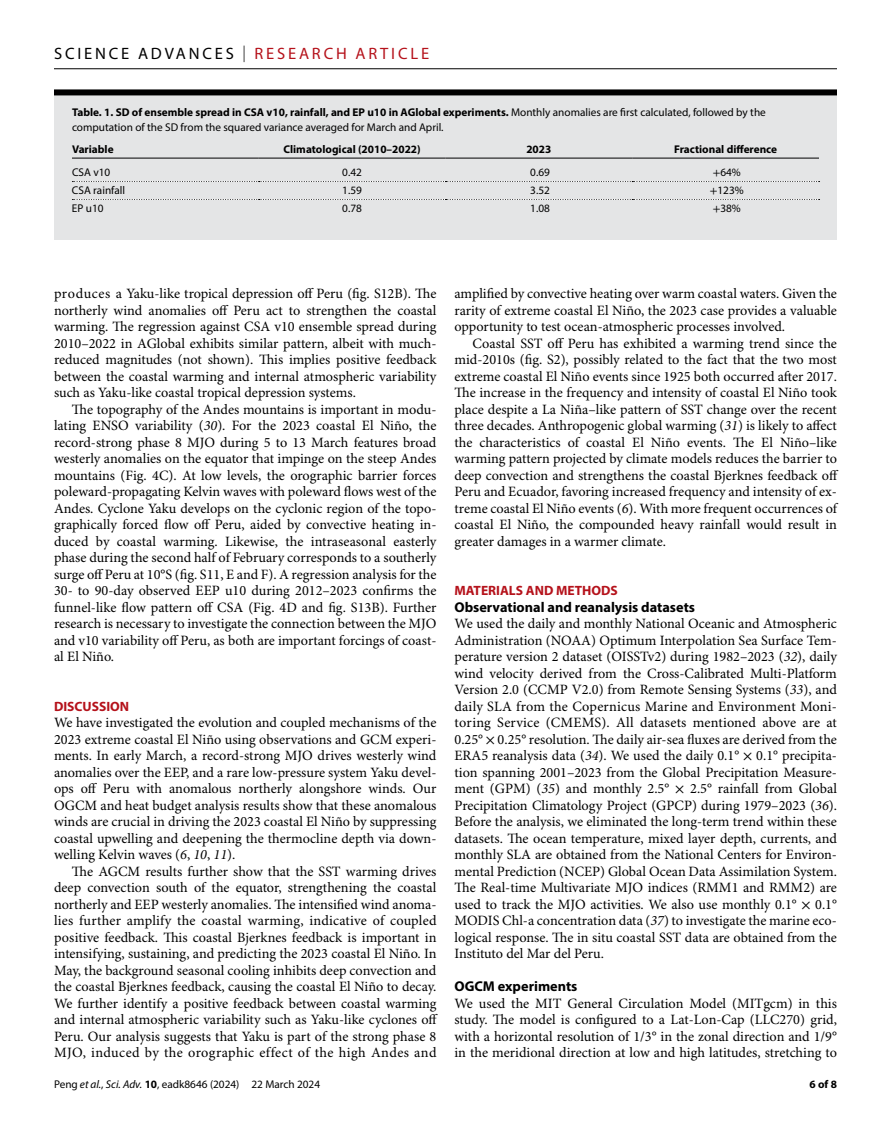
<style>
.page{position:relative;width:891px;height:1134px;background:#fff}
.page>*{position:absolute;margin:0;border:0;box-sizing:border-box;transform-origin:0 0}
.t1{font:16.5px "Myriad Pro";letter-spacing:.17em;color:#000}
.t2{font:14.25px/16.5px "Minion Pro";color:#000;text-align:justify}
.t3{font:700 14.25px "Myriad Pro";color:#000}
.t4{font:700 13.5px "Myriad Pro";color:#b5121b}
.t5{font:11.25px/14.2px "Myriad Pro";color:#000}
.t6{font:700 11.25px "Myriad Pro";color:#000}
.s1{font-weight:300}
.s2{color:#b5121b}
.s3{font-weight:700}
.s4{font-family:"STIX"}
.s5{font-style:italic}
</style>
<div class="page">
<hr style="left:54px;top:68px;width:783px;height:1px;background:#000">
<div style="left:54px;top:90px;width:783px;height:150px;background:#e4e5e6"></div>
<div style="left:54px;top:89px;width:783px;height:6px;background:#000"></div>
<hr style="left:72px;top:158px;width:187px;height:1px;background:#000">
<hr style="left:259px;top:158px;width:187px;height:1px;background:#000">
<hr style="left:446px;top:158px;width:186px;height:1px;background:#000">
<hr style="left:632px;top:158px;width:187px;height:1px;background:#000">
<svg style="left:72px;top:181px;width:748px;height:1px"></svg>
<svg style="left:72px;top:199px;width:748px;height:1px"></svg>
<p class="t1" style="left:54px;top:44px;width:376px">Science Adva nces <span class="s1">|</span> <span class="s2">Resear ch Ar ticle</span></p>
<p class="t5" style="left:72px;top:105px;width:695px"><span class="s3">Table. 1. SD of ensemble spread in CSA v10, rainfall, and EP u10 in AGlobal experiments.</span> Monthly anomalies are first calculated, followed by the computation of the SD from the squared variance averaged for March and April.</p>
<p class="t6" style="left:72px;top:142px;width:43px">Variable</p>
<p class="t6" style="left:283px;top:142px;width:139px">Climatological (2010–2022)</p>
<p class="t6" style="left:526px;top:142px;width:26px">2023</p>
<p class="t6" style="left:674px;top:142px;width:105px">Fractional difference</p>
<p class="t5" style="left:72px;top:165px;width:40px">CSA v10</p>
<p class="t5" style="left:342px;top:165px;width:21px">0.42</p>
<p class="t5" style="left:530px;top:165px;width:21px">0.69</p>
<p class="t5" style="left:713px;top:165px;width:30px"><span class="s4">+</span>64%</p>
<p class="t5" style="left:72px;top:183px;width:55px">CSA rainfall</p>
<p class="t5" style="left:342px;top:183px;width:21px">1.59</p>
<p class="t5" style="left:530px;top:183px;width:21px">3.52</p>
<p class="t5" style="left:710px;top:183px;width:35px"><span class="s4">+</span>123%</p>
<p class="t5" style="left:72px;top:201px;width:33px">EP u10</p>
<p class="t5" style="left:342px;top:201px;width:21px">0.78</p>
<p class="t5" style="left:530px;top:201px;width:21px">1.08</p>
<p class="t5" style="left:713px;top:201px;width:30px"><span class="s4">+</span>38%</p>
<p class="t2" style="left:54px;top:286px;width:384px">produces a Yaku-like tropical depression off Peru (fig. S12B). The northerly wind anomalies off Peru act to strengthen the coastal warming. The regression against CSA v10 ensemble spread during 2010–2022 in AGlobal exhibits similar pattern, albeit with much&shy;reduced magnitudes (not shown). This implies positive feedback between the coastal warming and internal atmospheric variability such as Yaku-like coastal tropical depression systems.</p>
<p class="t2" style="left:54px;top:402px;width:384px;text-indent:18px">The topography of the Andes mountains is important in modu&shy;lating ENSO variability (<span class="s5">30</span>). For the 2023 coastal El Niño, the record-strong phase 8 MJO during 5 to 13 March features broad westerly anomalies on the equator that impinge on the steep Andes mountains (Fig. 4C). At low levels, the orographic barrier forces poleward-propagating Kelvin waves with poleward flows west of the Andes. Cyclone Yaku develops on the cyclonic region of the topo&shy;graphically forced flow off Peru, aided by convective heating in&shy;duced by coastal warming. Likewise, the intraseasonal easterly phase during the second half of February corresponds to a southerly surge off Peru at 10°S (fig. S11, E and F). A regression analysis for the 30- to 90-day observed EEP u10 during 2012–2023 confirms the funnel-like flow pattern off CSA (Fig. 4D and fig. S13B). Further research is necessary to investigate the connection between the MJO and v10 variability off Peru, as both are important forcings of coast&shy;al El Niño.</p>
<p class="t4" style="left:54px;top:697px;width:77px">DISCUSSION</p>
<p class="t2" style="left:54px;top:715px;width:384px">We have investigated the evolution and coupled mechanisms of the 2023 extreme coastal El Niño using observations and GCM experi&shy;ments. In early March, a record-strong MJO drives westerly wind anomalies over the EEP, and a rare low-pressure system Yaku devel&shy;ops off Peru with anomalous northerly alongshore winds. Our OGCM and heat budget analysis results show that these anomalous winds are crucial in driving the 2023 coastal El Niño by suppressing coastal upwelling and deepening the thermocline depth via down&shy;welling Kelvin waves (<span class="s5">6</span>, <span class="s5">10</span>, <span class="s5">11</span>).</p>
<p class="t2" style="left:54px;top:864px;width:385px;text-indent:18px">The AGCM results further show that the SST warming drives deep convection south of the equator, strengthening the coastal northerly and EEP westerly anomalies. The intensified wind anoma&shy;lies further amplify the coastal warming, indicative of coupled positive feedback. This coastal Bjerknes feedback is important in intensifying, sustaining, and predicting the 2023 coastal El Niño. In May, the background seasonal cooling inhibits deep convection and the coastal Bjerknes feedback, causing the coastal El Niño to decay.<br>We further identify a positive feedback between coastal warming and internal atmospheric variability such as Yaku-like cyclones off Peru. Our analysis suggests that Yaku is part of the strong phase 8<br>MJO, induced by the orographic effect of the high Andes and</p>
<p class="t5" style="left:54px;top:1076px;width:268px">Peng <span class="s5">et al.</span>, <span class="s5">Sci. Adv.</span> <span class="s3">10</span>, eadk8646 (2024) 22 March 2024</p>
<p class="t2" style="left:454px;top:286px;width:384px">amplified by convective heating over warm coastal waters. Given the rarity of extreme coastal El Niño, the 2023 case provides a valuable opportunity to test ocean-atmospheric processes involved.</p>
<p class="t2" style="left:454px;top:336px;width:385px;text-indent:18px">Coastal SST off Peru has exhibited a warming trend since the mid-2010s (fig. S2), possibly related to the fact that the two most extreme coastal El Niño events since 1925 both occurred after 2017.<br>The increase in the frequency and intensity of coastal El Niño took place despite a La Niña–like pattern of SST change over the recent three decades. Anthropogenic global warming (<span class="s5">31</span>) is likely to affect the characteristics of coastal El Niño events. The El Niño–like warming pattern projected by climate models reduces the barrier to deep convection and strengthens the coastal Bjerknes feedback off Peru and Ecuador, favoring increased frequency and intensity of ex&shy;treme coastal El Niño events (<span class="s5">6</span>). With more frequent occurrences of coastal El Niño, the compounded heavy rainfall would result in greater damages in a warmer climate.</p>
<p class="t4" style="left:454px;top:582px;width:165px">MATERIALS AND METHODS</p>
<p class="t3" style="left:454px;top:598px;width:242px">Observational and reanalysis datasets</p>
<p class="t2" style="left:454px;top:616px;width:384px">We used the daily and monthly National Oceanic and Atmospheric Administration (NOAA) Optimum Interpolation Sea Surface Tem&shy;perature version 2 dataset (OISSTv2) during 1982–2023 (<span class="s5">32</span>), daily wind velocity derived from the Cross-Calibrated Multi-Platform Version 2.0 (CCMP V2.0) from Remote Sensing Systems (<span class="s5">33</span>), and daily SLA from the Copernicus Marine and Environment Moni&shy;toring Service (CMEMS). All datasets mentioned above are at 0.25° <span class="s4">×</span> 0.25° resolution. The daily air-sea fluxes are derived from the ERA5 reanalysis data (<span class="s5">34</span>). We used the daily 0.1° <span class="s4">×</span> 0.1° precipita&shy;tion spanning 2001–2023 from the Global Precipitation Measure&shy;ment (GPM) (<span class="s5">35</span>) and monthly 2.5° <span class="s4">×</span> 2.5° rainfall from Global Precipitation Climatology Project (GPCP) during 1979–2023 (<span class="s5">36</span>).<br>Before the analysis, we eliminated the long-term trend within these datasets. The ocean temperature, mixed layer depth, currents, and monthly SLA are obtained from the National Centers for Environ&shy;mental Prediction (NCEP) Global Ocean Data Assimilation System.<br>The Real-time Multivariate MJO indices (RMM1 and RMM2) are used to track the MJO activities. We also use monthly 0.1° <span class="s4">×</span> 0.1° MODIS Chl-a concentration data (<span class="s5">37</span>) to investigate the marine eco&shy;logical response. The in situ coastal SST data are obtained from the Instituto del Mar del Peru.</p>
<p class="t3" style="left:454px;top:977px;width:124px">OGCM experiments</p>
<p class="t2" style="left:454px;top:996px;width:384px">We used the MIT General Circulation Model (MITgcm) in this study. The model is configured to a Lat-Lon-Cap (LLC270) grid, with a horizontal resolution of 1/3° in the zonal direction and 1/9° in the meridional direction at low and high latitudes, stretching to</p>
<p class="t6" style="left:810px;top:1076px;width:29px">6 of 8</p>
</div>
